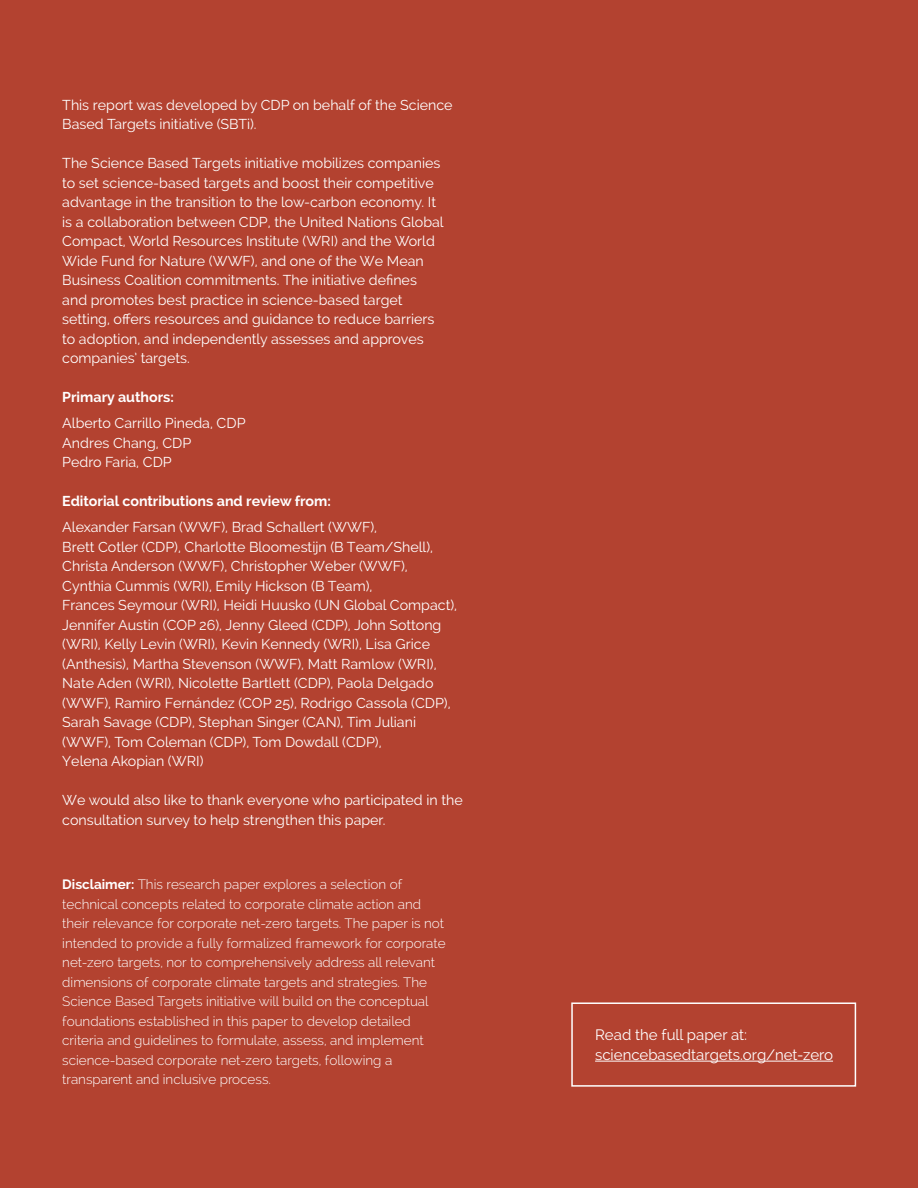
<style>
.page{position:relative;width:918px;height:1188px;background:#b34230}
.page>*{position:absolute;margin:0;border:0;box-sizing:border-box;transform-origin:0 0}
.t1{font:15px/19.5px "Raleway";color:#fff}
.t2{font:14.25px/19.5px "Raleway";color:#fff}
.t3{font:700 14.25px "Raleway";color:#fff}
.t4{font:300 13.5px/19.5px "Raleway";color:#fff}
.s1{font-weight:700}
</style>
<div class="page">
<hr style="left:595px;top:1061px;width:238px;height:1px;background:#fff">
<div style="left:571px;top:1002px;width:285px;height:85px;border:2px solid #fff"></div>
<p class="t2" style="left:62px;top:95px;width:392px">This report was developed by CDP on behalf of the Science<br>Based Targets initiative (SBTi).</p>
<p class="t2" style="left:62px;top:154px;width:383px">The Science Based Targets initiative mobilizes companies to set science-based targets and boost their competitive advantage in the transition to the low-carbon economy. It is a collaboration between CDP, the United Nations Global Compact, World Resources Institute (WRI) and the World Wide Fund for Nature (WWF), and one of the We Mean Business Coalition commitments. The initiative defines and promotes best practice in science-based target setting, offers resources and guidance to reduce barriers to adoption, and independently assesses and approves companies’ targets.</p>
<p class="t3" style="left:62px;top:389px;width:113px">Primary authors:</p>
<p class="t2" style="left:62px;top:413px;width:185px">Alberto Carrillo Pineda, CDP<br>Andres Chang, CDP<br>Pedro Faria, CDP</p>
<p class="t3" style="left:62px;top:493px;width:270px">Editorial contributions and review from:</p>
<p class="t2" style="left:62px;top:517px;width:396px">Alexander Farsan (WWF), Brad Schallert (WWF),<br>Brett Cotler (CDP), Charlotte Bloomestijn (B Team/Shell), Christa Anderson (WWF), Christopher Weber (WWF), Cynthia Cummis (WRI), Emily Hickson (B Team),<br>Frances Seymour (WRI), Heidi Huusko (UN Global Compact), Jennifer Austin (COP 26), Jenny Gleed (CDP), John Sottong (WRI), Kelly Levin (WRI), Kevin Kennedy (WRI), Lisa Grice (Anthesis), Martha Stevenson (WWF), Matt Ramlow (WRI), Nate Aden (WRI), Nicolette Bartlett (CDP), Paola Delgado (WWF), Ramiro Fernández (COP 25), Rodrigo Cassola (CDP), Sarah Savage (CDP), Stephan Singer (CAN), Tim Juliani (WWF), Tom Coleman (CDP), Tom Dowdall (CDP),<br>Yelena Akopian (WRI)</p>
<p class="t2" style="left:62px;top:790px;width:402px">We would also like to thank everyone who participated in the consultation survey to help strengthen this paper.</p>
<p class="t4" style="left:62px;top:875px;width:385px"><span class="s1">Disclaimer:</span> This research paper explores a selection of technical concepts related to corporate climate action and their relevance for corporate net-zero targets. The paper is not intended to provide a fully formalized framework for corporate net-zero targets, nor to comprehensively address all relevant dimensions of corporate climate targets and strategies. The Science Based Targets initiative will build on the conceptual foundations established in this paper to develop detailed criteria and guidelines to formulate, assess, and implement science-based corporate net-zero targets, following a transparent and inclusive process.</p>
<p class="t1" style="left:595px;top:1025px;width:239px">Read the full paper at: sciencebasedtargets.org/net-zero</p>
</div>
